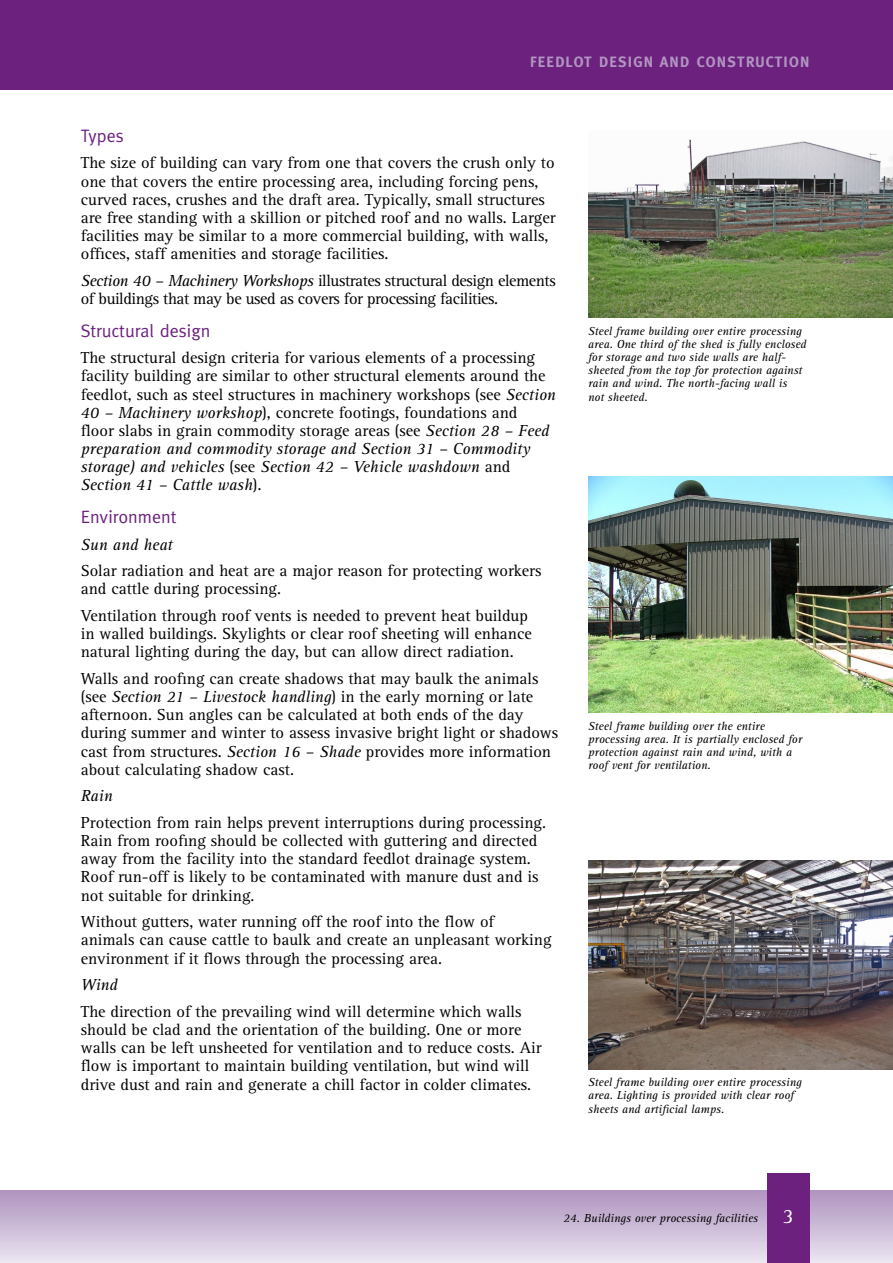
<style>
.page{position:relative;width:893px;height:1263px;background:#fff}
.page>*{position:absolute;margin:0;border:0;box-sizing:border-box;transform-origin:0 0}
.t1{font:21px "Rotis Serif";color:#fff}
.t2{font:18px "Meta";color:#6c217f}
.t3{font:16.5px/18.1px "Rotis Serif";color:#000}
.t4{font:16.5px/18.1px "Rotis Serif";letter-spacing:-.025em;color:#000}
.t5{font:italic 16.5px "Rotis Serif";color:#000}
.t6{font:700 15px "Meta";letter-spacing:.08em;color:#b195c0}
.t7{font:italic 12px/13.2px "Rotis Serif";color:#000}
.s1{font-style:italic}
</style>
<div class="page">
<div style="left:0;top:0;width:893px;height:89px;background:#6c217f"></div>
<div style="left:0;top:1191px;width:893px;height:72px;background:linear-gradient(to bottom,#af94bf,#eae4f0)"></div>
<div style="left:767px;top:1174px;width:42px;height:89px;background:#6c217f"></div>
<img style="left:588px;top:139px;width:305px;height:178px">
<img style="left:588px;top:476px;width:305px;height:237px">
<img style="left:588px;top:860px;width:305px;height:209px">
<p class="t6" style="left:530px;top:53px;width:281px">FEEDLOT DESIGN AND CONSTRUCTION</p>
<p class="t2" style="left:81px;top:125px;width:45px">Types</p>
<p class="t3" style="left:81px;top:154px;width:476px">The size of building can vary from one that covers the crush only to one that covers the entire processing area, including forcing pens, curved races, crushes and the draft area. Typically, small structures are free standing with a skillion or pitched roof and no walls. Larger facilities may be similar to a more commercial building, with walls, offices, staff amenities and storage facilities.</p>
<p class="t4" style="left:81px;top:272px;width:476px"><span class="s1">Section 40 – Machinery Workshops</span> illustrates structural design elements of buildings that may be used as covers for processing facilities.</p>
<p class="t2" style="left:81px;top:320px;width:131px">Structural design</p>
<p class="t3" style="left:81px;top:349px;width:477px">The structural design criteria for various elements of a processing facility building are similar to other structural elements around the feedlot, such as steel structures in machinery workshops (see <span class="s1">Section 40 – Machinery workshop</span>), concrete footings, foundations and<br>floor slabs in grain commodity storage areas (see <span class="s1">Section 28 – Feed preparation and commodity storage and Section 31 – Commodity storage) and vehicles</span> (see <span class="s1">Section 42 – Vehicle washdown</span> and <span class="s1">Section 41 – Cattle wash</span>)<span class="s1">.</span></p>
<p class="t2" style="left:81px;top:506px;width:97px">Environment</p>
<p class="t5" style="left:81px;top:535px;width:93px">Sun and heat</p>
<p class="t3" style="left:81px;top:562px;width:462px">Solar radiation and heat are a major reason for protecting workers and cattle during processing.</p>
<p class="t3" style="left:81px;top:607px;width:452px">Ventilation through roof vents is needed to prevent heat buildup in walled buildings. Skylights or clear roof sheeting will enhance natural lighting during the day, but can allow direct radiation.</p>
<p class="t3" style="left:81px;top:670px;width:479px">Walls and roofing can create shadows that may baulk the animals (see <span class="s1">Section 21 – Livestock handling</span>) in the early morning or late afternoon. Sun angles can be calculated at both ends of the day during summer and winter to assess invasive bright light or shadows cast from structures. <span class="s1">Section 16 – Shade</span> provides more information about calculating shadow cast.</p>
<p class="t5" style="left:81px;top:787px;width:33px">Rain</p>
<p class="t3" style="left:81px;top:814px;width:467px">Protection from rain helps prevent interruptions during processing.<br>Rain from roofing should be collected with guttering and directed away from the facility into the standard feedlot drainage system.<br>Roof run-off is likely to be contaminated with manure dust and is not suitable for drinking.</p>
<p class="t3" style="left:81px;top:913px;width:472px">Without gutters, water running off the roof into the flow of animals can cause cattle to baulk and create an unpleasant working environment if it flows through the processing area.</p>
<p class="t5" style="left:81px;top:975px;width:38px">Wind</p>
<p class="t3" style="left:81px;top:1003px;width:462px">The direction of the prevailing wind will determine which walls should be clad and the orientation of the building. One or more walls can be left unsheeted for ventilation and to reduce costs. Air flow is important to maintain building ventilation, but wind will drive dust and rain and generate a chill factor in colder climates.</p>
<p class="t7" style="left:588px;top:324px;width:220px">Steel frame building over entire processing area. One third of the shed is fully enclosed for storage and two side walls are half&shy;sheeted from the top for protection against rain and wind. The north-facing wall is<br>not sheeted.</p>
<p class="t7" style="left:588px;top:720px;width:215px">Steel frame building over the entire processing area. It is partially enclosed for protection against rain and wind, with a roof vent for ventilation.</p>
<p class="t7" style="left:588px;top:1076px;width:215px">Steel frame building over entire processing area. Lighting is provided with clear roof sheets and artificial lamps.</p>
<p class="t7" style="left:563px;top:1211px;width:196px">24. Buildings over processing facilities</p>
<p class="t1" style="left:783px;top:1204px;width:12px">3</p>
</div>
